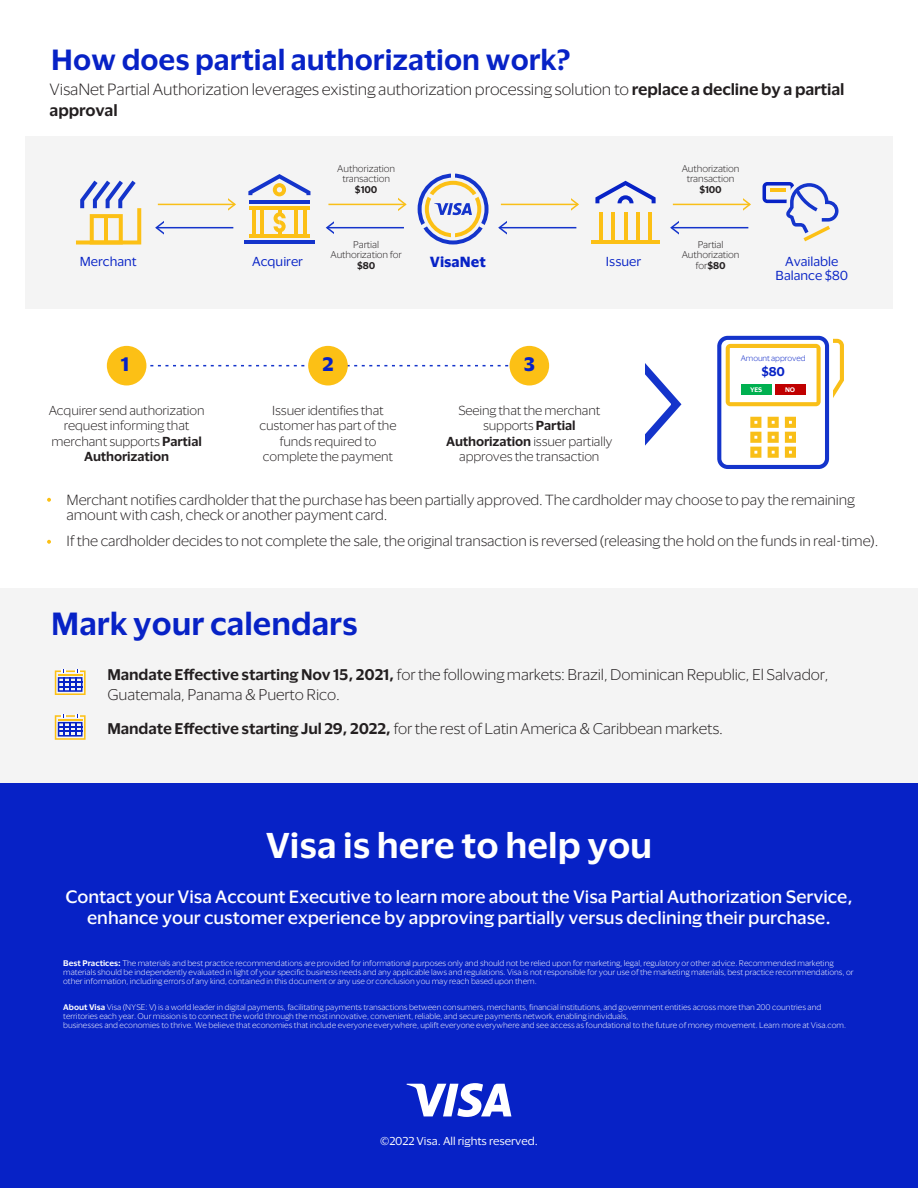
<style>
.page{position:relative;width:918px;height:1188px;background:#fff}
.page>*{position:absolute;margin:0;border:0;box-sizing:border-box;transform-origin:0 0}
.t1{font:600 33px "Visa Dialect";color:#fff}
.t2{font:600 29.55px "Visa Dialect";color:#0722c6}
.t3{font:600 26.85px "Visa Dialect";color:#0722c6}
.t4{font:700 18px "Visa Dialect";color:#0722c6}
.t5{font:500 16.5px/21px "Visa Dialect";color:#fff;text-align:center}
.t6{font:300 15px/21px "Visa Dialect";letter-spacing:-.01em;color:#231f20}
.t7{font:300 14.25px/19.5px "Visa Dialect";letter-spacing:-.01em;color:#231f20}
.t8{font:300 13.5px/15.5px "Visa Dialect";letter-spacing:-.01em;color:#231f20}
.t9{font:700 13.5px "Visa Dialect";color:#0722c6}
.t10{font:300 12px/15.5px "Visa Dialect";letter-spacing:-.01em;color:#231f20;text-align:center}
.t11{font:12px/14.4px "Visa Dialect";color:#0722c6;text-align:center}
.t12{font:600 11.7px "Visa Dialect";color:#0722c6}
.t13{font:10.5px "Visa Dialect";color:#fff}
.t14{font:300 9px/10.5px "Visa Dialect";letter-spacing:-.01em;color:#231f20;text-align:center}
.t15{font:600 9px "Visa Dialect";letter-spacing:-.01em;color:#231f20}
.t16{font:300 7.5px/9px "Visa Dialect";color:#fff}
.t17{font:300 7.35px "Visa Dialect";letter-spacing:-.01em;color:#0722c6}
.t18{font:600 6.15px "Visa Dialect";color:#fff}
.s1{font-weight:600}
</style>
<div class="page">
<div style="left:0;top:588px;width:918px;height:214px;background:#f4f4f4"></div>
<svg style="left:146px;top:365px;width:364px;height:1px"></svg>
<svg style="left:717px;top:336px;width:127px;height:133px"></svg>
<div style="left:741px;top:385px;width:30px;height:10px;background:#00b050"></div>
<div style="left:775px;top:385px;width:30px;height:10px;background:#c00000"></div>
<div style="left:0;top:783px;width:918px;height:405px;background:#0722c6"></div>
<svg style="left:407px;top:1083px;width:104px;height:34px"></svg>
<div style="left:25px;top:136px;width:868px;height:173px;background:#f4f4f4"></div>
<svg style="left:418px;top:173px;width:71px;height:71px"></svg>
<svg style="left:76px;top:181px;width:65px;height:63px"></svg>
<hr style="left:591px;top:240px;width:69px;height:4px;background:#fcc015">
<hr style="left:611px;top:213px;width:4px;height:28px;background:#fcc015">
<hr style="left:624px;top:213px;width:4px;height:28px;background:#fcc015">
<hr style="left:636px;top:213px;width:4px;height:28px;background:#fcc015">
<hr style="left:599px;top:213px;width:4px;height:28px;background:#fcc015">
<hr style="left:648px;top:213px;width:4px;height:28px;background:#fcc015">
<svg style="left:595px;top:181px;width:61px;height:22px"></svg>
<svg style="left:274px;top:210px;width:12px;height:24px"></svg>
<hr style="left:244px;top:240px;width:71px;height:4px;background:#1434cb">
<hr style="left:260px;top:208px;width:4px;height:29px;background:#fcc015">
<hr style="left:294px;top:208px;width:4px;height:29px;background:#fcc015">
<hr style="left:252px;top:208px;width:4px;height:29px;background:#fcc015">
<hr style="left:303px;top:208px;width:4px;height:29px;background:#fcc015">
<svg style="left:248px;top:174px;width:62px;height:22px"></svg>
<hr style="left:249px;top:200px;width:61px;height:4px;background:#1434cb">
<hr style="left:249px;top:234px;width:61px;height:4px;background:#fcc015">
<hr style="left:249px;top:206px;width:61px;height:4px;background:#fcc015">
<svg style="left:763px;top:182px;width:76px;height:60px"></svg>
<svg style="left:228px;top:198px;width:8px;height:13px"></svg>
<hr style="left:158px;top:204px;width:77px;height:1px;background:#f9bf18">
<svg style="left:155px;top:221px;width:8px;height:13px"></svg>
<hr style="left:157px;top:227px;width:76px;height:1px;background:#1434cb">
<svg style="left:399px;top:198px;width:8px;height:13px"></svg>
<hr style="left:328px;top:204px;width:77px;height:1px;background:#f9bf18">
<svg style="left:325px;top:221px;width:9px;height:13px"></svg>
<hr style="left:328px;top:227px;width:76px;height:1px;background:#1434cb">
<svg style="left:571px;top:198px;width:8px;height:13px"></svg>
<hr style="left:501px;top:204px;width:77px;height:1px;background:#f9bf18">
<svg style="left:498px;top:221px;width:8px;height:13px"></svg>
<hr style="left:500px;top:227px;width:76px;height:1px;background:#1434cb">
<svg style="left:743px;top:198px;width:8px;height:13px"></svg>
<hr style="left:673px;top:204px;width:77px;height:1px;background:#f9bf18">
<svg style="left:670px;top:221px;width:8px;height:13px"></svg>
<hr style="left:672px;top:227px;width:76px;height:1px;background:#1434cb">
<div style="left:107px;top:346px;width:39px;height:39px;background:#fcc015;border-radius:50%"></div>
<div style="left:308px;top:346px;width:40px;height:39px;background:#fcc015;border-radius:50%"></div>
<div style="left:510px;top:346px;width:39px;height:39px;background:#fcc015;border-radius:50%"></div>
<svg style="left:645px;top:363px;width:37px;height:83px"></svg>
<svg style="left:47px;top:498px;width:4px;height:4px"></svg>
<svg style="left:47px;top:540px;width:4px;height:4px"></svg>
<svg style="left:55px;top:669px;width:31px;height:26px"></svg>
<svg style="left:55px;top:714px;width:31px;height:26px"></svg>
<h3 class="t3" style="left:51px;top:39px;width:521px">How does partial authorization work?</h3>
<h3 class="t6" style="left:50px;top:78px;width:796px">VisaNet Partial Authorization leverages existing authorization processing solution to <span class="s1">replace a decline by a partial approval</span></h3>
<p class="t14" style="left:337px;top:163px;width:59px">Authorization transaction</p>
<p class="t15" style="left:355px;top:182px;width:24px">$100</p>
<p class="t14" style="left:682px;top:163px;width:59px">Authorization transaction</p>
<p class="t15" style="left:699px;top:182px;width:24px">$100</p>
<p class="t14" style="left:331px;top:238px;width:73px">Partial<br>Authorization for</p>
<p class="t15" style="left:357px;top:258px;width:20px">$80</p>
<p class="t14" style="left:682px;top:238px;width:59px">Partial<br>Authorization for<span class="s1">$80</span></p>
<h3 class="t11" style="left:80px;top:253px;width:58px">Merchant</h3>
<h3 class="t11" style="left:252px;top:253px;width:52px">Acquirer</h3>
<h3 class="t11" style="left:776px;top:253px;width:74px">Available<br>Balance $80</h3>
<h3 class="t9" style="left:430px;top:251px;width:57px">VisaNet</h3>
<h3 class="t11" style="left:606px;top:253px;width:37px">Issuer</h3>
<h3 class="t4" style="left:121px;top:350px;width:10px">1</h3>
<h3 class="t4" style="left:322px;top:350px;width:13px">2</h3>
<h3 class="t4" style="left:524px;top:350px;width:13px">3</h3>
<h3 class="t10" style="left:259px;top:402px;width:139px">Issuer identifies that customer has part of the funds required to complete the payment</h3>
<h3 class="t10" style="left:49px;top:402px;width:157px">Acquirer send authorization request informing that merchant supports <span class="s1">Partial<br>Authorization</span></h3>
<h3 class="t10" style="left:446px;top:402px;width:168px">Seeing that the merchant supports <span class="s1">Partial<br>Authorization</span> issuer partially approves the transaction</h3>
<p class="t17" style="left:741px;top:353px;width:66px">Amount approved</p>
<h3 class="t12" style="left:761px;top:362px;width:25px">$80</h3>
<p class="t18" style="left:750px;top:385px;width:14px">YES</p>
<p class="t18" style="left:785px;top:385px;width:12px">NO</p>
<h3 class="t8" style="left:67px;top:491px;width:790px">Merchant notifies cardholder that the purchase has been partially approved. The cardholder may choose to pay the remaining amount with cash, check or another payment card.</h3>
<h3 class="t8" style="left:67px;top:532px;width:813px">If the cardholder decides to not complete the sale, the original transaction is reversed (releasing the hold on the funds in real-time).</h3>
<h2 class="t2" style="left:51px;top:601px;width:308px">Mark your calendars</h2>
<h3 class="t7" style="left:107px;top:664px;width:723px"><span class="s1">Mandate Effective starting Nov 15, 2021,</span> for the following markets: Brazil, Dominican Republic, El Salvador,<br>Guatemala, Panama &amp; Puerto Rico.</h3>
<h3 class="t7" style="left:107px;top:718px;width:617px"><span class="s1">Mandate Effective starting Jul 29, 2022,</span> for the rest of Latin America &amp; Caribbean markets.</h3>
<h1 class="t1" style="left:266px;top:820px;width:388px">Visa is here to help you</h1>
<h3 class="t5" style="left:65px;top:885px;width:789px">Contact your Visa Account Executive to learn more about the Visa Partial Authorization Service, enhance your customer experience by approving partially versus declining their purchase.</h3>
<p class="t16" style="left:63px;top:958px;width:792px"><span class="s1">Best Practices:</span> The materials and best practice recommendations are provided for informational purposes only and should not be relied upon for marketing, legal, regulatory or other advice. Recommended marketing materials should be independently evaluated in light of your specific business needs and any applicable laws and regulations. Visa is not responsible for your use of the marketing materials, best practice recommendations, or other information, including errors of any kind, contained in this document or any use or conclusion you may reach based upon them.</p>
<p class="t16" style="left:63px;top:1002px;width:784px"><span class="s1">About Visa</span> Visa (NYSE: V) is a world leader in digital payments, facilitating payments transactions between consumers, merchants, financial institutions, and government entities across more than 200 countries and territories each year. Our mission is to connect the world through the most innovative, convenient, reliable, and secure payments network, enabling individuals,<br>businesses and economies to thrive. We believe that economies that include everyone everywhere, uplift everyone everywhere and see access as foundational to the future of money movement. Learn more at Visa.com.</p>
<h3 class="t13" style="left:380px;top:1133px;width:159px">©2022 Visa. All rights reserved.</h3>
</div>
